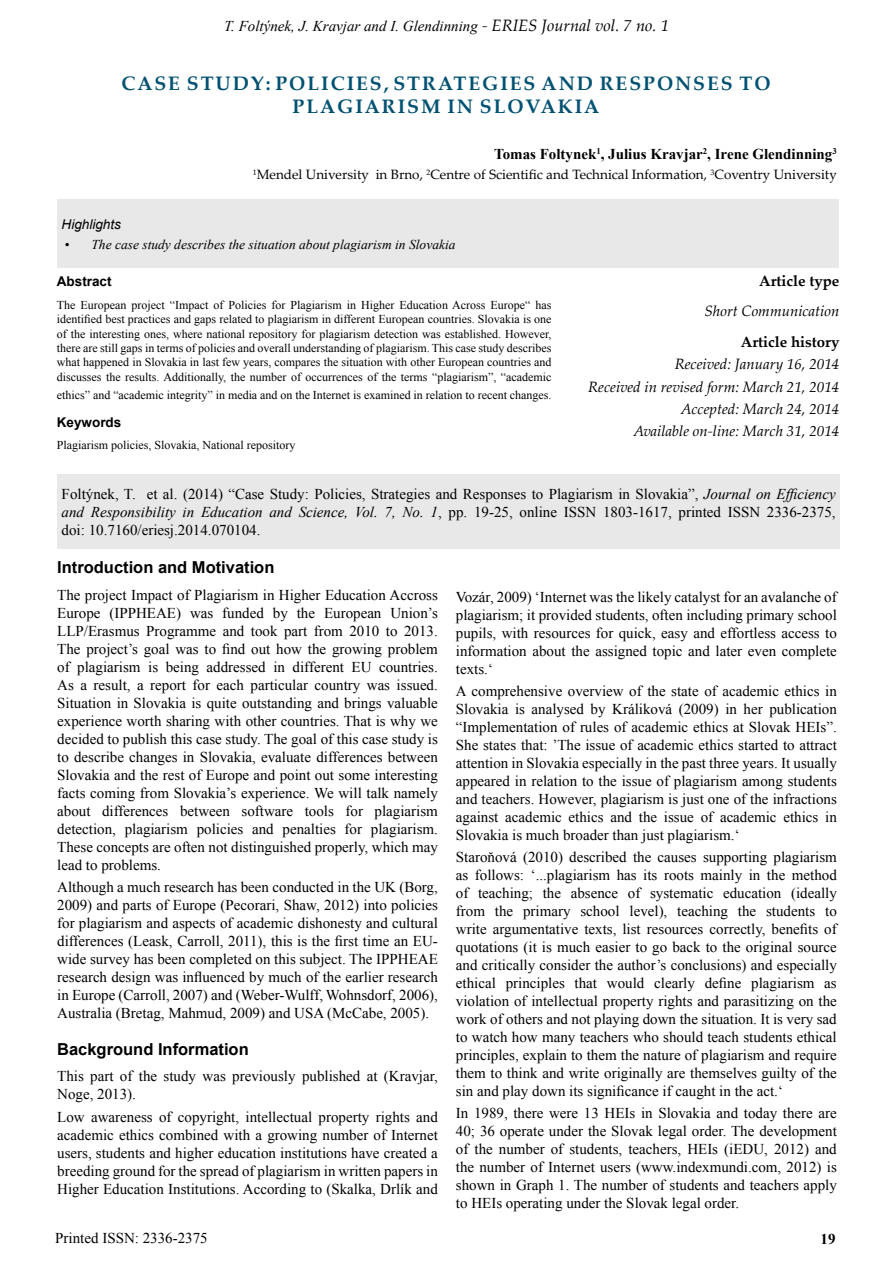
<style>
.page{position:relative;width:893px;height:1263px;background:#fff}
.page>*{position:absolute;margin:0;border:0;box-sizing:border-box;transform-origin:0 0}
.t1{font:700 19.5px/23.4px "Palatino Linotype";letter-spacing:.1em;color:#005172;text-align:center}
.t2{font:700 16.5px "Arial";color:#000}
.t3{font:15px/18px "Times New Roman";color:#000;text-align:justify}
.t4{font:italic 15px/22.2px "Palatino Linotype";color:#000;text-align:right}
.t5{font:italic 15px "Times New Roman";color:#000}
.t6{font:700 15px "Times New Roman";color:#000}
.t7{font:700 15px "Palatino Linotype";color:#000}
.t8{font:13.5px "Palatino Linotype";color:#000}
.t9{font:italic 13.5px "Times New Roman";color:#000}
.t10{font:700 13.5px "Arial";color:#000}
.t11{font:italic 13.5px "Arial";color:#000}
.t12{font:12px/14.4px "Times New Roman";color:#000;text-align:justify}
.s1{font-family:"Palatino Linotype";font-size:16.5px}
.s2{font-style:italic}
</style>
<div class="page">
<div style="left:57px;top:475px;width:783px;height:74px;background:#e8e8e8"></div>
<div style="left:57px;top:200px;width:782px;height:68px;background:#e8e8e8"></div>
<p class="t5" style="left:224px;top:16px;width:446px">T. Foltýnek, J. Kravjar and I. Glendinning <span class="s1">- ERIES Journal vol. 7 no. 1</span></p>
<h1 class="t1" style="left:121px;top:71px;width:651px">CASE STUDY: POLICIES, STRATEGIES AND RESPONSES TO<br>PLAGIARISM IN SLOVAKIA</h1>
<p class="t6" style="left:494px;top:143px;width:344px">Tomas Foltynek<sup>1</sup>, Julius Kravjar<sup>2</sup>, Irene Glendinning<sup>3</sup></p>
<p class="t8" style="left:253px;top:165px;width:585px"><sup>1</sup>Mendel University in Brno, <sup>2</sup>Centre of Scientific and Technical Information, <sup>3</sup>Coventry University</p>
<p class="t11" style="left:62px;top:215px;width:61px">Highlights</p>
<p class="t9" style="left:64px;top:235px;width:393px">• The case study describes the situation about plagiarism in Slovakia</p>
<p class="t10" style="left:57px;top:272px;width:56px">Abstract</p>
<p class="t12" style="left:57px;top:297px;width:496px">The European project “Impact of Policies for Plagiarism in Higher Education Across Europe“ has identified best practices and gaps related to plagiarism in different European countries. Slovakia is one of the interesting ones, where national repository for plagiarism detection was established. However, there are still gaps in terms of policies and overall understanding of plagiarism. This case study describes what happened in Slovakia in last few years, compares the situation with other European countries and discusses the results. Additionally, the number of occurrences of the terms “plagiarism”, “academic</p>
<p class="t12" style="left:57px;top:387px;width:496px">ethics” and “academic integrity” in media and on the Internet is examined in relation to recent changes.</p>
<p class="t10" style="left:57px;top:413px;width:66px">Keywords</p>
<p class="t12" style="left:57px;top:438px;width:240px">Plagiarism policies, Slovakia, National repository</p>
<p class="t7" style="left:759px;top:270px;width:82px">Article type</p>
<p class="t4" style="left:705px;top:300px;width:136px">Short Communication</p>
<p class="t7" style="left:741px;top:331px;width:100px">Article history</p>
<p class="t4" style="left:588px;top:353px;width:253px">Received: January 16, 2014<br>Received in revised form: March 21, 2014<br>Accepted: March 24, 2014<br>Available on-line: March 31, 2014</p>
<p class="t3" style="left:62px;top:485px;width:776px">Foltýnek, T. et al. (2014) “Case Study: Policies, Strategies and Responses to Plagiarism in Slovakia”, <span class="s2">Journal on Efficiency and Responsibility in Education and Science, Vol. 7, No. 1</span>, pp. 19-25, online ISSN 1803-1617, printed ISSN 2336-2375, doi: 10.7160/eriesj.2014.070104.</p>
<p class="t2" style="left:57px;top:556px;width:219px">Introduction and Motivation</p>
<p class="t3" style="left:57px;top:586px;width:382px">The project Impact of Plagiarism in Higher Education Accross Europe (IPPHEAE) was funded by the European Union’s LLP/Erasmus Programme and took part from 2010 to 2013.<br>The project’s goal was to find out how the growing problem of plagiarism is being addressed in different EU countries.<br>As a result, a report for each particular country was issued.<br>Situation in Slovakia is quite outstanding and brings valuable experience worth sharing with other countries. That is why we decided to publish this case study. The goal of this case study is to describe changes in Slovakia, evaluate differences between Slovakia and the rest of Europe and point out some interesting facts coming from Slovakia’s experience. We will talk namely about differences between software tools for plagiarism detection, plagiarism policies and penalties for plagiarism.<br>These concepts are often not distinguished properly, which may lead to problems.</p>
<p class="t3" style="left:57px;top:878px;width:382px">Although a much research has been conducted in the UK (Borg, 2009) and parts of Europe (Pecorari, Shaw, 2012) into policies for plagiarism and aspects of academic dishonesty and cultural differences (Leask, Carroll, 2011), this is the first time an EU&shy;wide survey has been completed on this subject. The IPPHEAE research design was influenced by much of the earlier research in Europe (Carroll, 2007) and (Weber-Wulff, Wohnsdorf, 2006), Australia (Bretag, Mahmud, 2009) and USA (McCabe, 2005).</p>
<p class="t2" style="left:57px;top:1038px;width:193px">Background Information</p>
<p class="t3" style="left:57px;top:1067px;width:382px">This part of the study was previously published at (Kravjar,<br>Noge, 2013).</p>
<p class="t3" style="left:57px;top:1107px;width:382px">Low awareness of copyright, intellectual property rights and academic ethics combined with a growing number of Internet users, students and higher education institutions have created a breeding ground for the spread of plagiarism in written papers in Higher Education Institutions. According to (Skalka, Drlík and</p>
<p class="t3" style="left:55px;top:1229px;width:154px">Printed ISSN: 2336-2375</p>
<p class="t3" style="left:456px;top:587px;width:382px">Vozár, 2009) ‘Internet was the likely catalyst for an avalanche of plagiarism; it provided students, often including primary school pupils, with resources for quick, easy and effortless access to information about the assigned topic and later even complete texts.‘</p>
<p class="t3" style="left:456px;top:681px;width:382px">A comprehensive overview of the state of academic ethics in Slovakia is analysed by Králiková (2009) in her publication “Implementation of rules of academic ethics at Slovak HEIs”.<br>She states that: ’The issue of academic ethics started to attract attention in Slovakia especially in the past three years. It usually appeared in relation to the issue of plagiarism among students and teachers. However, plagiarism is just one of the infractions against academic ethics and the issue of academic ethics in Slovakia is much broader than just plagiarism.‘</p>
<p class="t3" style="left:456px;top:848px;width:382px">Staroňová (2010) described the causes supporting plagiarism as follows: ‘...plagiarism has its roots mainly in the method of teaching; the absence of systematic education (ideally from the primary school level), teaching the students to write argumentative texts, list resources correctly, benefits of quotations (it is much easier to go back to the original source and critically consider the author’s conclusions) and especially ethical principles that would clearly define plagiarism as violation of intellectual property rights and parasitizing on the work of others and not playing down the situation. It is very sad to watch how many teachers who should teach students ethical principles, explain to them the nature of plagiarism and require them to think and write originally are themselves guilty of the sin and play down its significance if caught in the act.‘</p>
<p class="t3" style="left:456px;top:1104px;width:382px">In 1989, there were 13 HEIs in Slovakia and today there are 40; 36 operate under the Slovak legal order. The development of the number of students, teachers, HEIs (iEDU, 2012) and the number of Internet users (www.indexmundi.com, 2012) is shown in Graph 1. The number of students and teachers apply to HEIs operating under the Slovak legal order.</p>
<p class="t6" style="left:821px;top:1228px;width:16px">19</p>
</div>
